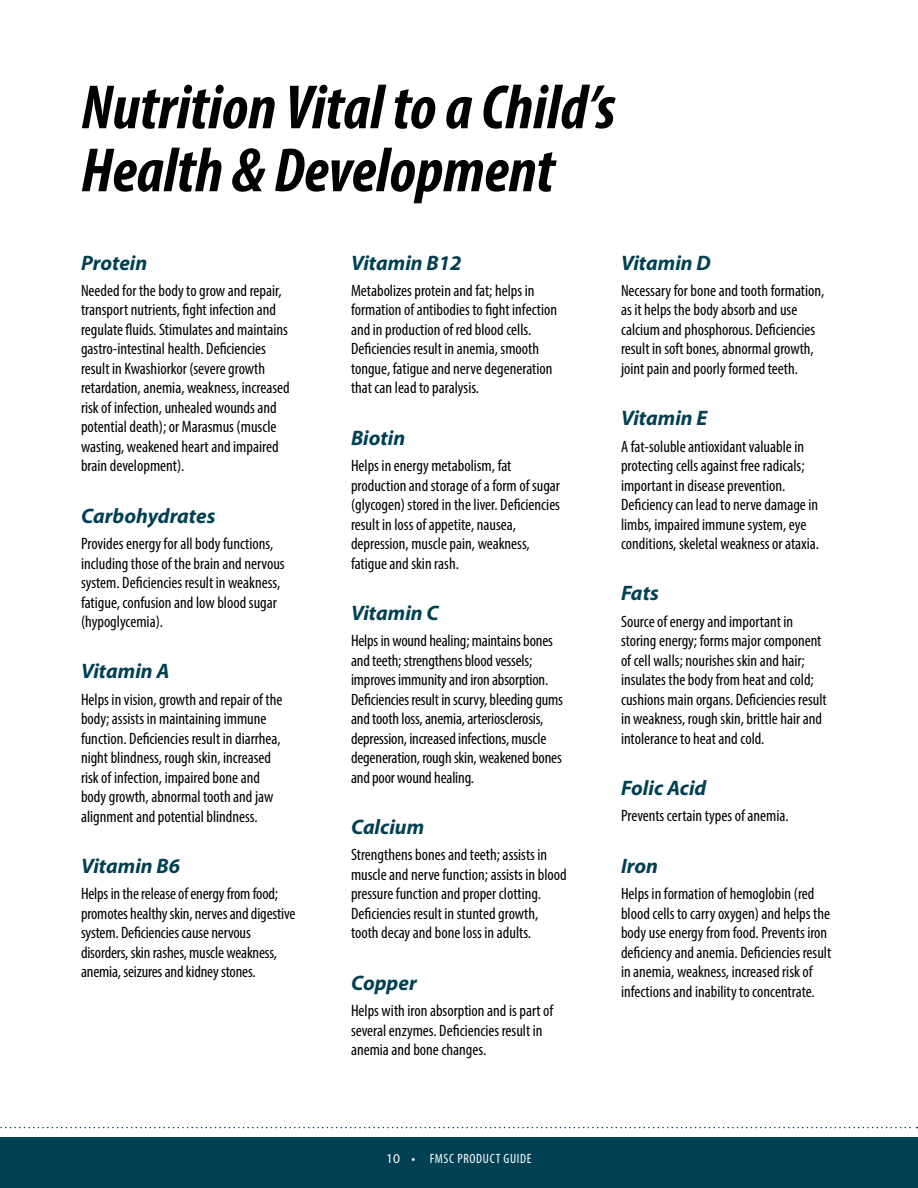
<style>
.page{position:relative;width:918px;height:1188px;background:#fff}
.page>*{position:absolute;margin:0;border:0;box-sizing:border-box;transform-origin:0 0}
.t1{font:italic 700 condensed 63px/63px "Myriad Pro";color:#000}
.t2{font:italic 700 21px "Myriad Pro";color:#004053}
.t3{font:condensed 16.5px/19.5px "Myriad Pro";color:#000}
.t4{font:condensed 13.5px "Myriad Pro";letter-spacing:.05em;color:#fff}
.s1{font-stretch:normal}
</style>
<div class="page">
<div style="left:0;top:1137px;width:918px;height:51px;background:#004053"></div>
<svg style="left:0;top:1127px;width:917px;height:1px"></svg>
<h1 class="t1" style="left:81px;top:75px;width:536px">Nutrition Vital to a Child’s<br>Health &amp; Development</h1>
<p class="t2" style="left:81px;top:249px;width:68px">Protein</p>
<p class="t3" style="left:81px;top:280px;width:210px">Needed for the body to grow and repair, transport nutrients, fight infection and regulate fluids. Stimulates and maintains gastro-intestinal health. Deficiencies result in Kwashiorkor (severe growth retardation, anemia, weakness, increased risk of infection, unhealed wounds and potential death); or Marasmus (muscle wasting, weakened heart and impaired brain development).</p>
<p class="t2" style="left:81px;top:502px;width:136px">Carbohydrates</p>
<p class="t3" style="left:81px;top:534px;width:205px">Provides energy for all body functions, including those of the brain and nervous system. Deficiencies result in weakness, fatigue, confusion and low blood sugar (hypoglycemia).</p>
<p class="t2" style="left:81px;top:658px;width:90px">Vitamin A</p>
<p class="t3" style="left:81px;top:689px;width:203px">Helps in vision, growth and repair of the body; assists in maintaining immune function. Deficiencies result in diarrhea, night blindness, rough skin, increased risk of infection, impaired bone and body growth, abnormal tooth and jaw alignment and potential blindness.</p>
<p class="t2" style="left:81px;top:852px;width:101px">Vitamin B6</p>
<p class="t3" style="left:81px;top:884px;width:216px">Helps in the release of energy from food; promotes healthy skin, nerves and digestive system. Deficiencies cause nervous disorders, skin rashes, muscle weakness, anemia, seizures and kidney stones.</p>
<p class="t2" style="left:351px;top:249px;width:112px">Vitamin B12</p>
<p class="t3" style="left:351px;top:280px;width:208px">Metabolizes protein and fat; helps in formation of antibodies to fight infection and in production of red blood cells.<br>Deficiencies result in anemia, smooth tongue, fatigue and nerve degeneration that can lead to paralysis.</p>
<p class="t2" style="left:351px;top:424px;width:56px">Biotin</p>
<p class="t3" style="left:351px;top:456px;width:211px">Helps in energy metabolism, fat production and storage of a form of sugar (glycogen) stored in the liver. Deficiencies result in loss of appetite, nausea, depression, muscle pain, weakness, fatigue and skin rash.</p>
<p class="t2" style="left:351px;top:599px;width:89px">Vitamin C</p>
<p class="t3" style="left:351px;top:631px;width:214px">Helps in wound healing; maintains bones and teeth; strengthens blood vessels; improves immunity and iron absorption.<br>Deficiencies result in scurvy, bleeding gums and tooth loss, anemia, arteriosclerosis, depression, increased infections, muscle degeneration, rough skin, weakened bones and poor wound healing.</p>
<p class="t2" style="left:351px;top:813px;width:75px">Calcium</p>
<p class="t3" style="left:351px;top:845px;width:217px">Strengthens bones and teeth; assists in muscle and nerve function; assists in blood pressure function and proper clotting.<br>Deficiencies result in stunted growth, tooth decay and bone loss in adults.</p>
<p class="t2" style="left:351px;top:969px;width:67px">Copper</p>
<p class="t3" style="left:351px;top:1001px;width:204px">Helps with iron absorption and is part of several enzymes. Deficiencies result in anemia and bone changes.</p>
<p class="t4" style="left:386px;top:1151px;width:147px"><span class="s1">10 •</span> FMSC PRODUCT GUIDE</p>
<p class="t2" style="left:621px;top:249px;width:91px">Vitamin D</p>
<p class="t3" style="left:621px;top:280px;width:205px">Necessary for bone and tooth formation, as it helps the body absorb and use calcium and phosphorous. Deficiencies result in soft bones, abnormal growth, joint pain and poorly formed teeth.</p>
<p class="t2" style="left:621px;top:405px;width:88px">Vitamin E</p>
<p class="t3" style="left:621px;top:436px;width:200px">A fat-soluble antioxidant valuable in protecting cells against free radicals; important in disease prevention.<br>Deficiency can lead to nerve damage in limbs, impaired immune system, eye conditions, skeletal weakness or ataxia.</p>
<p class="t2" style="left:621px;top:580px;width:39px">Fats</p>
<p class="t3" style="left:621px;top:611px;width:207px">Source of energy and important in storing energy; forms major component of cell walls; nourishes skin and hair; insulates the body from heat and cold; cushions main organs. Deficiencies result in weakness, rough skin, brittle hair and intolerance to heat and cold.</p>
<p class="t2" style="left:621px;top:774px;width:87px">Folic Acid</p>
<p class="t3" style="left:621px;top:806px;width:169px">Prevents certain types of anemia.</p>
<p class="t2" style="left:621px;top:852px;width:39px">Iron</p>
<p class="t3" style="left:621px;top:884px;width:212px">Helps in formation of hemoglobin (red blood cells to carry oxygen) and helps the body use energy from food. Prevents iron deficiency and anemia. Deficiencies result in anemia, weakness, increased risk of infections and inability to concentrate.</p>
</div>
